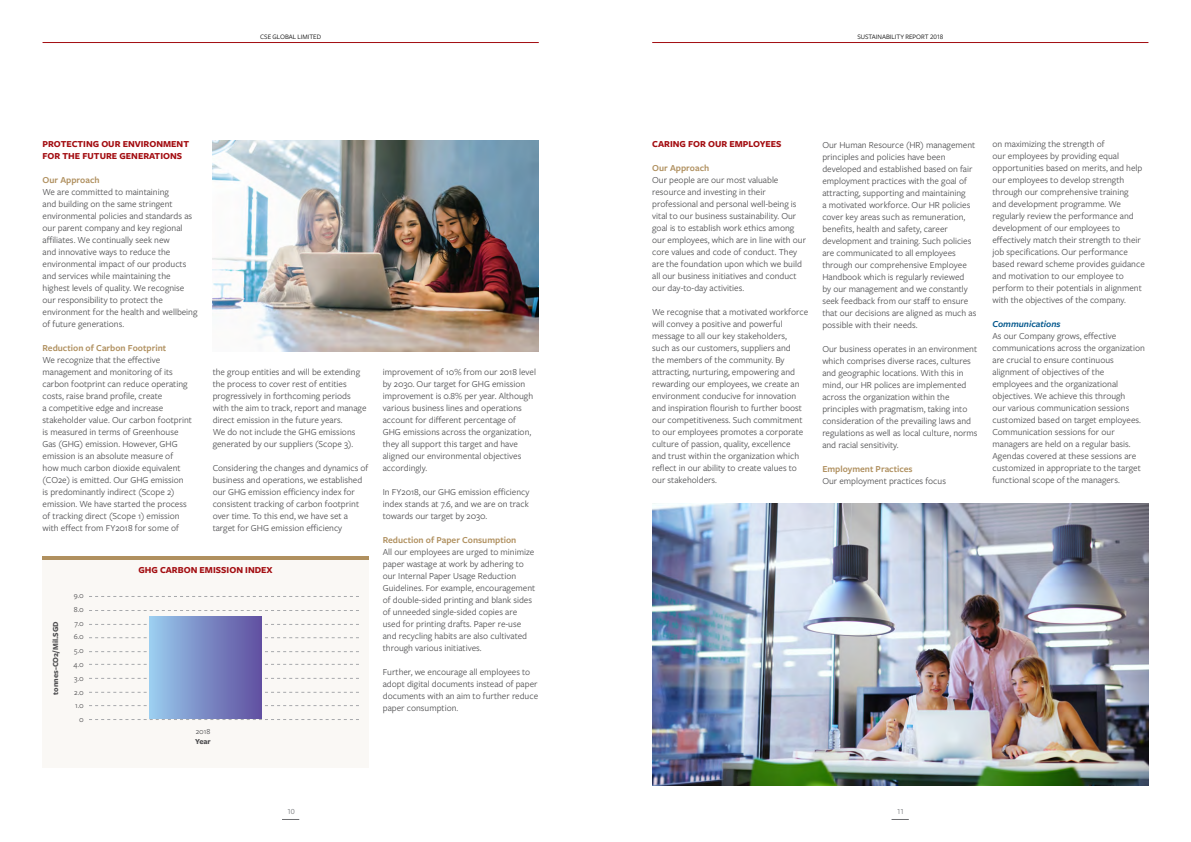
<style>
.page{position:relative;width:1191px;height:842px;background:#fff}
.page>*{position:absolute;margin:0;border:0;box-sizing:border-box;transform-origin:0 0}
.t1{font:9.5px/12px "Freight Sans Pro";color:#4d4d4f}
.t2{font:600 9.5px "Freight Sans Pro";color:#b0905f}
.t3{font:700 9.5px/12px "Freight Sans Pro";color:#a30d11}
.t4{font:italic 600 9.5px "Freight Sans Pro";color:#00558b}
.t5{font:8px/13.8px "Freight Sans Pro";color:#4d4d4f;text-align:right}
.t6{font:700 8px "Freight Sans Pro";color:#4d4d4f}
.t7{font:8px "Freight Sans Pro";color:#6d6e71}
.t8{font:7px "Freight Sans Pro";color:#000}
</style>
<div class="page">
<hr style="left:43px;top:42px;width:496px;height:1px;background:#a30d11">
<hr style="left:652px;top:42px;width:496px;height:1px;background:#a30d11">
<svg style="left:282px;top:819px;width:17px;height:1px"></svg>
<svg style="left:891px;top:819px;width:17px;height:1px"></svg>
<img style="left:213px;top:141px;width:326px;height:210px">
<div style="left:43px;top:559px;width:326px;height:208px;background:#faf8f5"></div>
<svg style="left:89px;top:596px;width:270px;height:1px"></svg>
<svg style="left:89px;top:664px;width:270px;height:1px"></svg>
<svg style="left:89px;top:624px;width:270px;height:1px"></svg>
<svg style="left:89px;top:692px;width:270px;height:1px"></svg>
<svg style="left:89px;top:651px;width:270px;height:1px"></svg>
<svg style="left:89px;top:719px;width:270px;height:1px"></svg>
<svg style="left:89px;top:610px;width:270px;height:1px"></svg>
<svg style="left:89px;top:678px;width:270px;height:1px"></svg>
<svg style="left:89px;top:637px;width:270px;height:1px"></svg>
<svg style="left:89px;top:705px;width:270px;height:1px"></svg>
<div style="left:150px;top:616px;width:111px;height:103px;background:linear-gradient(to right,#98cbee,#5f4e9f)"></div>
<hr style="left:43px;top:556px;width:326px;height:3px;background:#b0905f">
<img style="left:652px;top:503px;width:496px;height:282px">
<p class="t8" style="left:260px;top:32px;width:62px">CSE GLOBAL LIMITED</p>
<p class="t8" style="left:857px;top:32px;width:87px">SUSTAINABILITY REPORT 2018</p>
<p class="t3" style="left:43px;top:138px;width:148px">PROTECTING OUR ENVIRONMENT<br>FOR THE FUTURE GENERATIONS</p>
<p class="t2" style="left:43px;top:174px;width:59px">Our Approach</p>
<p class="t1" style="left:43px;top:186px;width:156px">We are committed to maintaining<br>and building on the same stringent environmental policies and standards as our parent company and key regional affiliates. We continually seek new<br>and innovative ways to reduce the environmental impact of our products and services while maintaining the highest levels of quality. We recognise our responsibility to protect the environment for the health and wellbeing of future generations.</p>
<p class="t2" style="left:43px;top:342px;width:125px">Reduction of Carbon Footprint</p>
<p class="t1" style="left:43px;top:354px;width:151px">We recognize that the effective management and monitoring of its carbon footprint can reduce operating costs, raise brand profile, create<br>a competitive edge and increase stakeholder value. Our carbon footprint is measured in terms of Greenhouse Gas (GHG) emission. However, GHG emission is an absolute measure of<br>how much carbon dioxide equivalent (CO2e) is emitted. Our GHG emission<br>is predominantly indirect (Scope 2) emission. We have started the process of tracking direct (Scope 1) emission with effect from FY2018 for some of</p>
<p class="t1" style="left:213px;top:365px;width:155px">the group entities and will be extending the process to cover rest of entities progressively in forthcoming periods with the aim to track, report and manage direct emission in the future years.<br>We do not include the GHG emissions generated by our suppliers (Scope 3).</p>
<p class="t1" style="left:213px;top:461px;width:157px">Considering the changes and dynamics of business and operations, we established our GHG emission efficiency index for consistent tracking of carbon footprint over time. To this end, we have set a target for GHG emission efficiency</p>
<p class="t6" style="left:50px;top:695px;width:75px;rotate:-90deg">tonnes-CO2/Mil.SGD</p>
<p class="t5" style="left:74px;top:588px;width:12px">9.0<br>8.0<br>7.0<br>6.0<br>5.0<br>4.0<br>3.0<br>2.0<br>1.0<br>0</p>
<p class="t3" style="left:138px;top:563px;width:136px">GHG CARBON EMISSION INDEX</p>
<p class="t5" style="left:196px;top:724px;width:16px">2018</p>
<p class="t6" style="left:195px;top:736px;width:17px">Year</p>
<p class="t1" style="left:383px;top:365px;width:155px">improvement of 10% from our 2018 level by 2030. Our target for GHG emission improvement is 0.8% per year. Although various business lines and operations account for different percentage of GHG emissions across the organization, they all support this target and have aligned our environmental objectives accordingly.</p>
<p class="t1" style="left:383px;top:485px;width:148px;text-align:justify">In FY2018, our GHG emission efficiency index stands at 7.6, and we are on track towards our target by 2030.</p>
<p class="t2" style="left:383px;top:533px;width:135px">Reduction of Paper Consumption</p>
<p class="t1" style="left:383px;top:545px;width:154px">All our employees are urged to minimize paper wastage at work by adhering to our Internal Paper Usage Reduction Guidelines. For example, encouragement of double-sided printing and blank sides of unneeded single-sided copies are used for printing drafts. Paper re-use and recycling habits are also cultivated through various initiatives.</p>
<p class="t1" style="left:383px;top:665px;width:157px">Further, we encourage all employees to adopt digital documents instead of paper documents with an aim to further reduce paper consumption.</p>
<p class="t3" style="left:652px;top:138px;width:131px">CARING FOR OUR EMPLOYEES</p>
<p class="t2" style="left:652px;top:162px;width:59px">Our Approach</p>
<p class="t1" style="left:652px;top:174px;width:155px">Our people are our most valuable resource and investing in their professional and personal well-being is vital to our business sustainability. Our goal is to establish work ethics among our employees, which are in line with our core values and code of conduct. They are the foundation upon which we build all our business initiatives and conduct our day-to-day activities.</p>
<p class="t1" style="left:652px;top:306px;width:157px">We recognise that a motivated workforce will convey a positive and powerful message to all our key stakeholders,<br>such as our customers, suppliers and<br>the members of the community. By attracting, nurturing, empowering and rewarding our employees, we create an environment conducive for innovation and inspiration flourish to further boost our competitiveness. Such commitment to our employees promotes a corporate culture of passion, quality, excellence<br>and trust within the organization which reflect in our ability to create values to our stakeholders.</p>
<p class="t1" style="left:822px;top:138px;width:155px">Our Human Resource (HR) management principles and policies have been developed and established based on fair employment practices with the goal of attracting, supporting and maintaining<br>a motivated workforce. Our HR policies cover key areas such as remuneration, benefits, health and safety, career development and training. Such policies are communicated to all employees through our comprehensive Employee Handbook which is regularly reviewed<br>by our management and we constantly seek feedback from our staff to ensure that our decisions are aligned as much as possible with their needs.</p>
<p class="t1" style="left:822px;top:342px;width:157px">Our business operates in an environment which comprises diverse races, cultures and geographic locations. With this in mind, our HR polices are implemented across the organization within the principles with pragmatism, taking into consideration of the prevailing laws and regulations as well as local culture, norms and racial sensitivity.</p>
<p class="t2" style="left:822px;top:462px;width:92px">Employment Practices</p>
<p class="t1" style="left:822px;top:474px;width:125px">Our employment practices focus</p>
<p class="t1" style="left:992px;top:138px;width:154px">on maximizing the strength of<br>our employees by providing equal opportunities based on merits, and help our employees to develop strength through our comprehensive training and development programme. We regularly review the performance and development of our employees to effectively match their strength to their job specifications. Our performance based reward scheme provides guidance and motivation to our employee to perform to their potentials in alignment with the objectives of the company.</p>
<p class="t4" style="left:992px;top:318px;width:70px">Communications</p>
<p class="t1" style="left:992px;top:330px;width:154px">As our Company grows, effective communications across the organization are crucial to ensure continuous alignment of objectives of the employees and the organizational objectives. We achieve this through<br>our various communication sessions customized based on target employees.<br>Communication sessions for our managers are held on a regular basis.<br>Agendas covered at these sessions are customized in appropriate to the target functional scope of the managers.</p>
<p class="t7" style="left:287px;top:806px;width:9px">10</p>
<p class="t7" style="left:897px;top:806px;width:9px">11</p>
</div>
